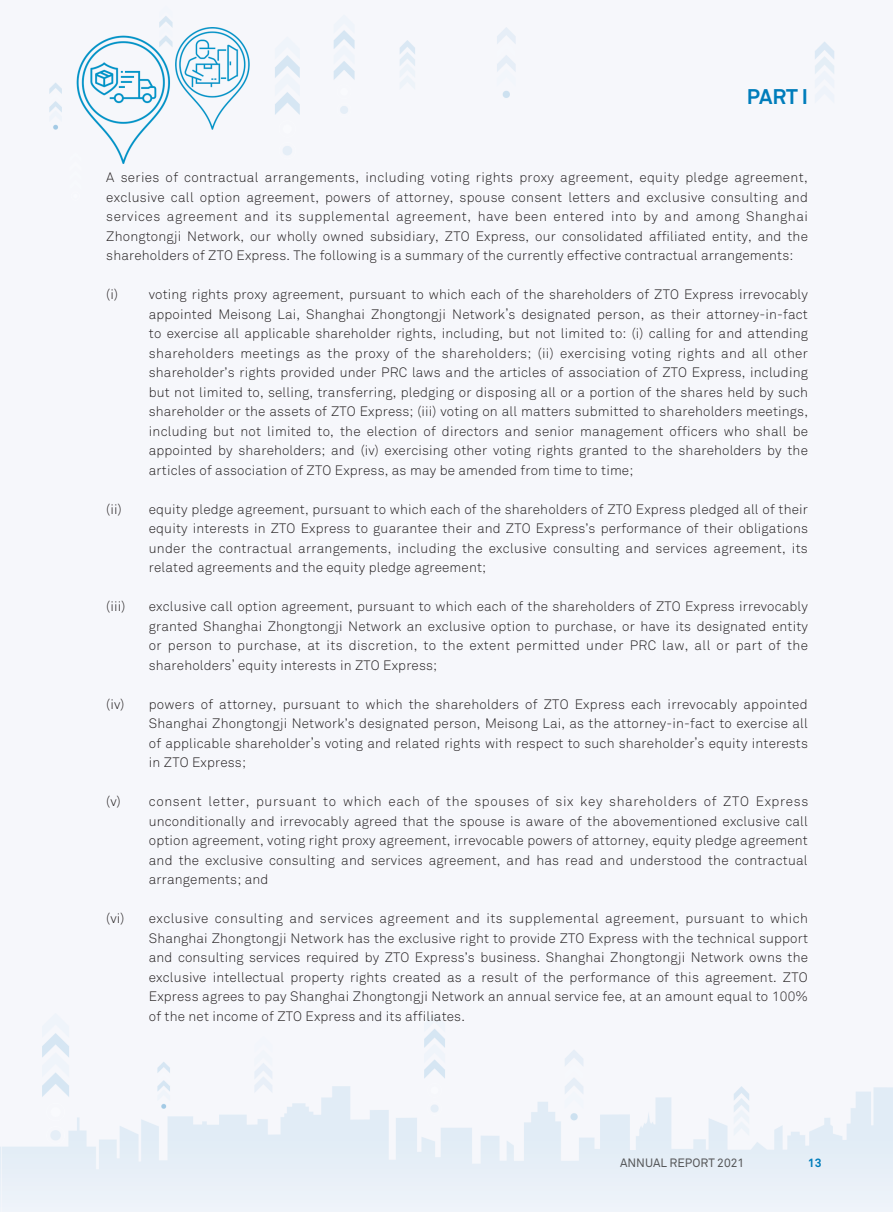
<style>
.page{position:relative;width:893px;height:1212px;background:#fff}
.page>*{position:absolute;margin:0;border:0;box-sizing:border-box;transform-origin:0 0}
.t1{font:700 21px "Akkurat Pro";color:#007dbb}
.t2{font:13.5px/19.5px "Akkurat Light Pro";letter-spacing:.01em;color:#231f20;text-align:justify}
.t3{font:12px "Akkurat Pro";color:#57585a}
.t4{font:700 12px "Akkurat Pro";color:#007dbb}
</style>
<div class="page">
<img style="left:0;top:6px;width:893px;height:1206px">
<h1 class="t1" style="left:747px;top:83px;width:63px">PART I</h1>
<p class="t2" style="left:106px;top:168px;width:703px">A series of contractual arrangements, including voting rights proxy agreement, equity pledge agreement, exclusive call option agreement, powers of attorney, spouse consent letters and exclusive consulting and services agreement and its supplemental agreement, have been entered into by and among Shanghai Zhongtongji Network, our wholly owned subsidiary, ZTO Express, our consolidated affiliated entity, and the shareholders of ZTO Express. The following is a summary of the currently effective contractual arrangements:</p>
<p class="t2" style="left:149px;top:285px;width:661px;text-indent:-43px">(i) voting rights proxy agreement, pursuant to which each of the shareholders of ZTO Express irrevocably appointed Meisong Lai, Shanghai Zhongtongji Network’s designated person, as their attorney-in-fact to exercise all applicable shareholder rights, including, but not limited to: (i) calling for and attending shareholders meetings as the proxy of the shareholders; (ii) exercising voting rights and all other shareholder’s rights provided under PRC laws and the articles of association of ZTO Express, including but not limited to, selling, transferring, pledging or disposing all or a portion of the shares held by such shareholder or the assets of ZTO Express; (iii) voting on all matters submitted to shareholders meetings, including but not limited to, the election of directors and senior management officers who shall be appointed by shareholders; and (iv) exercising other voting rights granted to the shareholders by the articles of association of ZTO Express, as may be amended from time to time;</p>
<p class="t2" style="left:106px;top:499px;width:17px">(ii)</p>
<p class="t2" style="left:149px;top:499px;width:661px">equity pledge agreement, pursuant to which each of the shareholders of ZTO Express pledged all of their equity interests in ZTO Express to guarantee their and ZTO Express’s performance of their obligations under the contractual arrangements, including the exclusive consulting and services agreement, its related agreements and the equity pledge agreement;</p>
<p class="t2" style="left:106px;top:597px;width:21px">(iii)</p>
<p class="t2" style="left:149px;top:597px;width:661px">exclusive call option agreement, pursuant to which each of the shareholders of ZTO Express irrevocably granted Shanghai Zhongtongji Network an exclusive option to purchase, or have its designated entity or person to purchase, at its discretion, to the extent permitted under PRC law, all or part of the shareholders’ equity interests in ZTO Express;</p>
<p class="t2" style="left:106px;top:694px;width:20px">(iv)</p>
<p class="t2" style="left:149px;top:694px;width:661px">powers of attorney, pursuant to which the shareholders of ZTO Express each irrevocably appointed Shanghai Zhongtongji Network’s designated person, Meisong Lai, as the attorney-in-fact to exercise all of applicable shareholder’s voting and related rights with respect to such shareholder’s equity interests in ZTO Express;</p>
<p class="t2" style="left:149px;top:792px;width:661px;text-indent:-43px">(v) consent letter, pursuant to which each of the spouses of six key shareholders of ZTO Express unconditionally and irrevocably agreed that the spouse is aware of the abovementioned exclusive call option agreement, voting right proxy agreement, irrevocable powers of attorney, equity pledge agreement and the exclusive consulting and services agreement, and has read and understood the contractual arrangements; and</p>
<p class="t2" style="left:106px;top:909px;width:20px">(vi)</p>
<p class="t2" style="left:149px;top:909px;width:661px">exclusive consulting and services agreement and its supplemental agreement, pursuant to which Shanghai Zhongtongji Network has the exclusive right to provide ZTO Express with the technical support and consulting services required by ZTO Express’s business. Shanghai Zhongtongji Network owns the exclusive intellectual property rights created as a result of the performance of this agreement. ZTO Express agrees to pay Shanghai Zhongtongji Network an annual service fee, at an amount equal to 100% of the net income of ZTO Express and its affiliates.</p>
<p class="t3" style="left:620px;top:1156px;width:126px">ANNUAL REPORT 2021</p>
<p class="t4" style="left:808px;top:1156px;width:15px">13</p>
</div>
